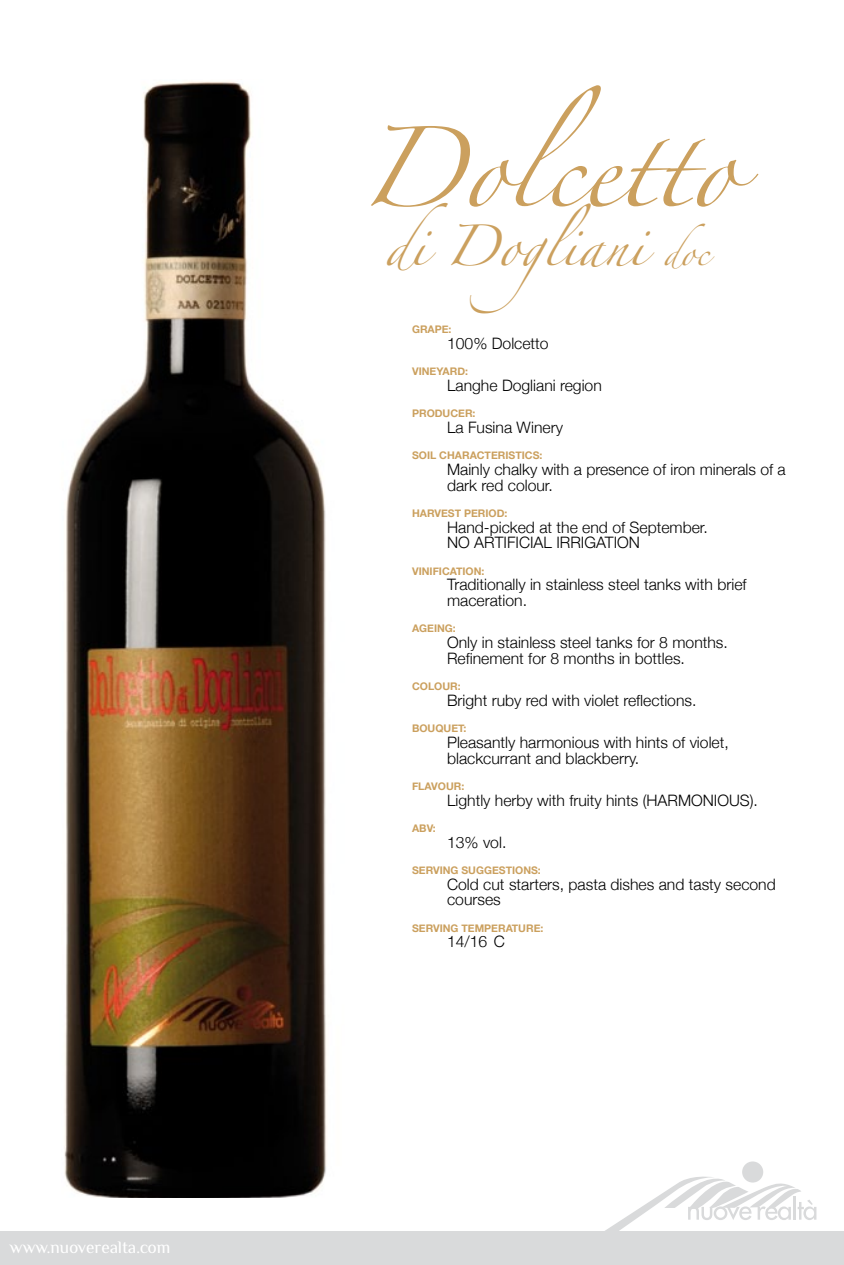
<style>
.page{position:relative;width:844px;height:1265px;background:#fff}
.page>*{position:absolute;margin:0;border:0;box-sizing:border-box;transform-origin:0 0}
.t1{font:71.75px "Zapfino";color:#cba05e}
.t2{font:36.75px "Zapfino";color:#cba05e}
.t3{font:17.5px "Philosopher";color:#fff}
.t4{font:300 15.75px/15.8px "Helvetica Neue";color:#000}
.t5{font:700 10.5px "Helvetica Neue";color:#cba05e}
.s1{font-size:24.5px}
</style>
<div class="page">
<img style="left:64px;top:81px;width:263px;height:1116px">
<svg style="left:605px;top:1175px;width:211px;height:56px"></svg>
<div style="left:742px;top:1161px;width:21px;height:22px;background:#d9dadb;border-radius:50%"></div>
<div style="left:0;top:1231px;width:843px;height:34px;background:#d9dadb"></div>
<p class="t3" style="left:10px;top:1238px;width:162px">www.nuoverealta.com</p>
<h1 class="t1" style="left:359px;top:139px;width:376px">Dolcetto</h1>
<h2 class="t2" style="left:385px;top:231px;width:325px">di Dogliani <span class="s1">doc</span></h2>
<p class="t5" style="left:412px;top:323px;width:41px">GRAPE:</p>
<p class="t4" style="left:447px;top:335px;width:103px">100% Dolcetto</p>
<p class="t5" style="left:412px;top:365px;width:57px">VINEYARD:</p>
<p class="t4" style="left:447px;top:377px;width:156px">Langhe Dogliani region</p>
<p class="t5" style="left:412px;top:407px;width:65px">PRODUCER:</p>
<p class="t4" style="left:447px;top:419px;width:117px">La Fusina Winery</p>
<p class="t5" style="left:412px;top:449px;width:132px">SOIL CHARACTERISTICS:</p>
<p class="t4" style="left:447px;top:461px;width:340px">Mainly chalky with a presence of iron minerals of a dark red colour.</p>
<p class="t5" style="left:412px;top:507px;width:97px">HARVEST PERIOD:</p>
<p class="t4" style="left:447px;top:519px;width:262px">Hand-picked at the end of September.<br>NO ARTIFICIAL IRRIGATION</p>
<p class="t5" style="left:412px;top:564px;width:74px">VINIFICATION:</p>
<p class="t4" style="left:447px;top:577px;width:301px">Traditionally in stainless steel tanks with brief maceration.</p>
<p class="t5" style="left:412px;top:622px;width:45px">AGEING:</p>
<p class="t4" style="left:447px;top:634px;width:282px">Only in stainless steel tanks for 8 months.<br>Refinement for 8 months in bottles.</p>
<p class="t5" style="left:412px;top:680px;width:50px">COLOU R:</p>
<p class="t4" style="left:447px;top:692px;width:251px">Bright ruby red with violet reflections.</p>
<p class="t5" style="left:412px;top:722px;width:56px">BOUQUET:</p>
<p class="t4" style="left:447px;top:734px;width:283px">Pleasantly harmonious with hints of violet, blackcurrant and blackberry.</p>
<p class="t5" style="left:412px;top:780px;width:54px">FLAVOU R:</p>
<p class="t4" style="left:447px;top:792px;width:312px">Lightly herby with fruity hints (HARMONIOUS).</p>
<p class="t5" style="left:412px;top:822px;width:25px">ABV:</p>
<p class="t4" style="left:447px;top:834px;width:61px">13% vol.</p>
<p class="t5" style="left:412px;top:864px;width:130px">SERVING SUGGESTIONS:</p>
<p class="t4" style="left:447px;top:876px;width:330px">Cold cut starters, pasta dishes and tasty second courses</p>
<p class="t5" style="left:412px;top:921px;width:133px">SERVING TEMPERATURE:</p>
<p class="t4" style="left:447px;top:934px;width:59px">14/16°C</p>
</div>
